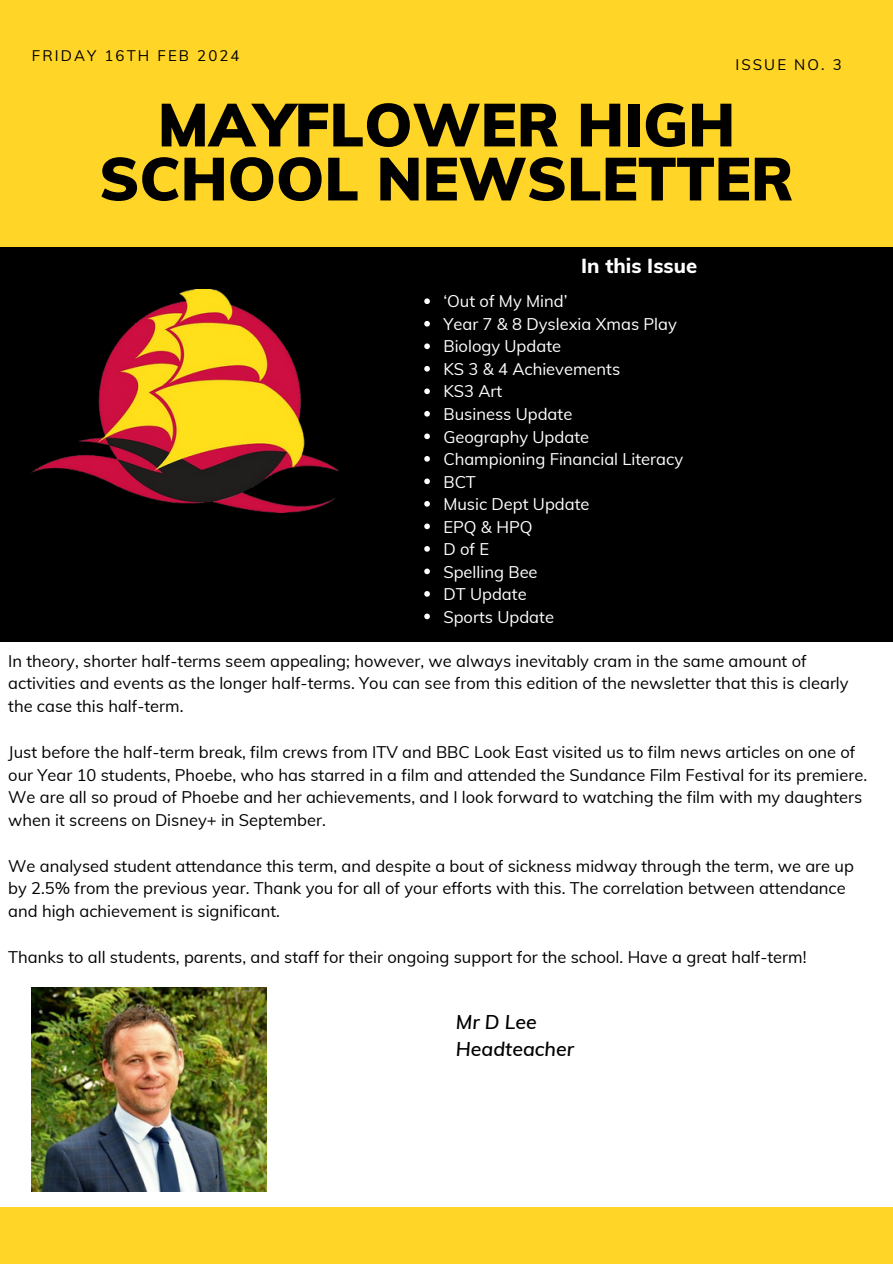
<style>
.page{position:relative;width:893px;height:1264px;background:#fff}
.page>*{position:absolute;margin:0;border:0;box-sizing:border-box;transform-origin:0 0}
.t1{font:900 60px/54px "Muli";color:#000;text-align:center}
.t2{font:800 20.25px "Muli";color:#fff}
.t3{font:italic 600 19.5px/27.2px "Muli";color:#000}
.t4{font:16.5px/22.8px "Muli";color:#000}
.t5{font:16.5px "Muli";color:#fff}
.t6{font:15px "Muli";letter-spacing:.14em;color:#000}
</style>
<div class="page">
<div style="left:0;top:239px;width:892px;height:403px;background:#000"></div>
<div style="left:0;top:0;width:892px;height:246px;background:#ffd527"></div>
<div style="left:0;top:1206px;width:892px;height:57px;background:#ffd527"></div>
<img style="left:32px;top:289px;width:307px;height:223px">
<img style="left:32px;top:987px;width:234px;height:204px">
<svg style="left:424px;top:298px;width:6px;height:6px"></svg>
<svg style="left:424px;top:321px;width:6px;height:5px"></svg>
<svg style="left:424px;top:343px;width:6px;height:6px"></svg>
<svg style="left:424px;top:366px;width:6px;height:5px"></svg>
<svg style="left:424px;top:388px;width:6px;height:6px"></svg>
<svg style="left:424px;top:411px;width:6px;height:5px"></svg>
<svg style="left:424px;top:433px;width:6px;height:6px"></svg>
<svg style="left:424px;top:456px;width:6px;height:5px"></svg>
<svg style="left:424px;top:478px;width:6px;height:6px"></svg>
<svg style="left:424px;top:501px;width:6px;height:5px"></svg>
<svg style="left:424px;top:523px;width:6px;height:6px"></svg>
<svg style="left:424px;top:546px;width:6px;height:5px"></svg>
<svg style="left:424px;top:568px;width:6px;height:6px"></svg>
<svg style="left:424px;top:591px;width:6px;height:5px"></svg>
<svg style="left:424px;top:613px;width:6px;height:6px"></svg>
<p class="t6" style="left:32px;top:46px;width:209px">FRIDAY 16TH FEB 2024</p>
<p class="t6" style="left:735px;top:55px;width:108px">ISSUE NO. 3</p>
<p class="t1" style="left:99px;top:97px;width:696px">MAYFLOWER HIGH<br>SCHOOL NEWSLETTER</p>
<p class="t2" style="left:581px;top:252px;width:117px">In this Issue</p>
<p class="t5" style="left:443px;top:291px;width:126px">‘Out of My Mind’</p>
<p class="t5" style="left:443px;top:313px;width:235px">Year 7 &amp; 8 Dyslexia Xmas Play</p>
<p class="t5" style="left:443px;top:336px;width:119px">Biology Update</p>
<p class="t5" style="left:443px;top:358px;width:178px">KS 3 &amp; 4 Achievements</p>
<p class="t5" style="left:443px;top:381px;width:60px">KS3 Art</p>
<p class="t5" style="left:443px;top:403px;width:130px">Business Update</p>
<p class="t5" style="left:443px;top:426px;width:147px">Geography Update</p>
<p class="t5" style="left:443px;top:448px;width:241px">Championing Financial Literacy</p>
<p class="t5" style="left:443px;top:471px;width:34px">BCT</p>
<p class="t5" style="left:443px;top:493px;width:148px">Music Dept Update</p>
<p class="t5" style="left:443px;top:516px;width:91px">EPQ &amp; HPQ</p>
<p class="t5" style="left:443px;top:538px;width:47px">DofE</p>
<p class="t5" style="left:443px;top:561px;width:96px">Spelling Bee</p>
<h2 class="t5" style="left:443px;top:583px;width:85px">DT Update</h2>
<p class="t5" style="left:443px;top:606px;width:112px">Sports Update</p>
<h3 class="t4" style="left:8px;top:649px;width:841px">In theory, shorter half-terms seem appealing; however, we always inevitably cram in the same amount of activities and events as the longer half-terms. You can see from this edition of the newsletter that this is clearly the case this half-term.</h3>
<h3 class="t4" style="left:8px;top:740px;width:860px">Just before the half-term break, film crews from ITV and BBC Look East visited us to film news articles on one of our Year 10 students, Phoebe, who has starred in a film and attended the Sundance Film Festival for its premiere.<br>We are all so proud of Phoebe and her achievements, and I look forward to watching the film with my daughters when it screens on Disney+ in September.</h3>
<h1 class="t4" style="left:8px;top:854px;width:847px">We analysed student attendance this term, and despite a bout of sickness midway through the term, we are up by 2.5% from the previous year. Thank you for all of your efforts with this. The correlation between attendance and high achievement is significant.</h1>
<h2 class="t4" style="left:8px;top:945px;width:799px">Thanks to all students, parents, and staff for their ongoing support for the school. Have a great half-term!</h2>
<p class="t3" style="left:456px;top:1008px;width:120px">Mr D Lee<br>Headteacher</p>
</div>
